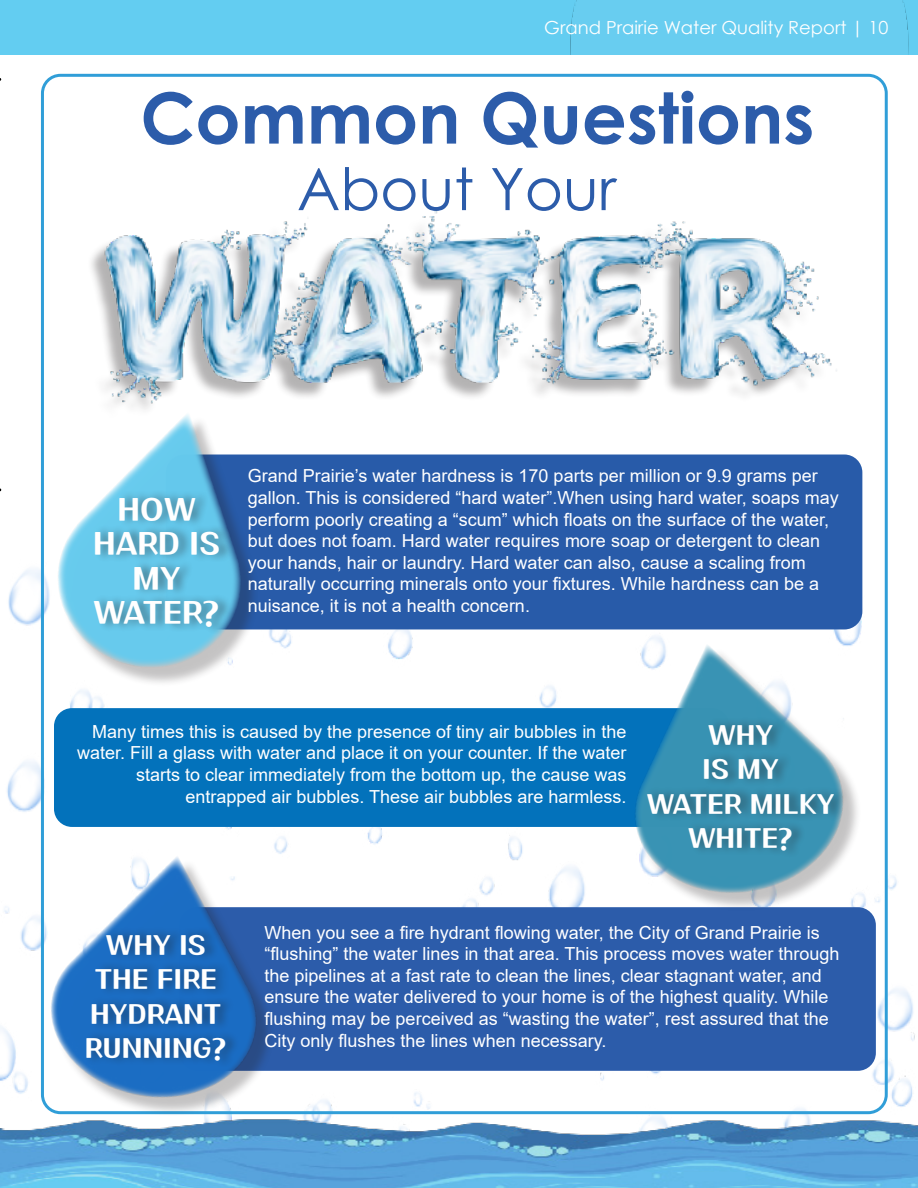
<style>
.page{position:relative;width:918px;height:1188px;background:#fff}
.page>*{position:absolute;margin:0;border:0;box-sizing:border-box;transform-origin:0 0}
.t1{font:700 70.5px "Century Gothic";color:#2c5caa}
.t2{font:58.5px "Century Gothic";color:#2c5caa}
.t3{font:34.5px/34.5px "HOON Heyday OTFR";color:#fff;text-align:center}
.t4{font:30px/34.5px "HOON Heyday OTFR";color:#fff;text-align:center}
.t5{font:18px/21.6px "Arial";color:#fff}
.t6{font:18px "Century Gothic";color:#fff}
</style>
<div class="page">
<img style="left:0;top:454px;width:915px;height:653px">
<div style="left:166px;top:455px;width:696px;height:174px;background:#285ba9;border-radius:18px"></div>
<img style="left:0;top:1107px;width:918px;height:81px">
<div style="left:0;top:0;width:918px;height:55px;background:#63cdf1"></div>
<img style="left:91px;top:210px;width:746px;height:187px">
<img style="left:33px;top:395px;width:225px;height:294px">
<div style="left:93px;top:489px;width:140px;height:146px;background:#231f20;opacity:.45"></div>
<div style="left:54px;top:708px;width:676px;height:119px;background:#0372bb;border-radius:18px"></div>
<div style="left:179px;top:907px;width:697px;height:164px;background:#2c5caa;border-radius:18px"></div>
<img style="left:626px;top:579px;width:258px;height:355px">
<div style="left:646px;top:717px;width:202px;height:141px;background:#231f20;opacity:.45"></div>
<div style="left:54px;top:859px;width:221px;height:258px;background:#231f20;opacity:.27"></div>
<img style="left:40px;top:837px;width:261px;height:270px">
<div style="left:85px;top:927px;width:154px;height:141px;background:#231f20;opacity:.45"></div>
<p class="t6" style="left:544px;top:15px;width:346px">Grand Prairie Water Quality Report | 10</p>
<p class="t1" style="left:140px;top:64px;width:675px">Common Questions</p>
<p class="t2" style="left:297px;top:148px;width:321px">About Your</p>
<p class="t3" style="left:117px;top:495px;width:80px">HOW</p>
<p class="t3" style="left:93px;top:529px;width:128px">HARD IS<br>MY</p>
<p class="t3" style="left:93px;top:598px;width:128px">WATER?</p>
<p class="t5" style="left:248px;top:465px;width:571px">Grand Prairie’s water hardness is 170 parts per million or 9.9 grams per</p>
<p class="t5" style="left:248px;top:487px;width:592px">gallon. This is considered “hard water”.When using hard water, soaps may perform poorly creating a “scum” which floats on the surface of the water, but does not foam. Hard water requires more soap or detergent to clean your hands, hair or laundry. Hard water can also, cause a scaling from</p>
<p class="t5" style="left:248px;top:573px;width:573px">naturally occurring minerals onto your fixtures. While hardness can be a nuisance, it is not a health concern.</p>
<p class="t5" style="left:92px;top:721px;width:536px">Many times this is caused by the presence of tiny air bubbles in the</p>
<p class="t5" style="left:77px;top:742px;width:551px;text-align:right">water. Fill a glass with water and place it on your counter. If the water starts to clear immediately from the bottom up, the cause was</p>
<p class="t5" style="left:185px;top:785px;width:442px">entrapped air bubbles. These air bubbles are harmless.</p>
<p class="t4" style="left:708px;top:720px;width:66px">WHY</p>
<p class="t4" style="left:702px;top:755px;width:78px">IS MY</p>
<p class="t4" style="left:647px;top:789px;width:189px">WATER MILKY<br>WHITE?</p>
<p class="t4" style="left:85px;top:930px;width:143px">WHY IS<br>THE FIRE<br>HYDRANT<br>RUNNING?</p>
<p class="t5" style="left:265px;top:921px;width:576px">When you see a fire hydrant flowing water, the City of Grand Prairie is “flushing” the water lines in that area. This process moves water through the pipelines at a fast rate to clean the lines, clear stagnant water, and ensure the water delivered to your home is of the highest quality. While flushing may be perceived as “wasting the water”, rest assured that the City only flushes the lines when necessary.</p>
</div>
